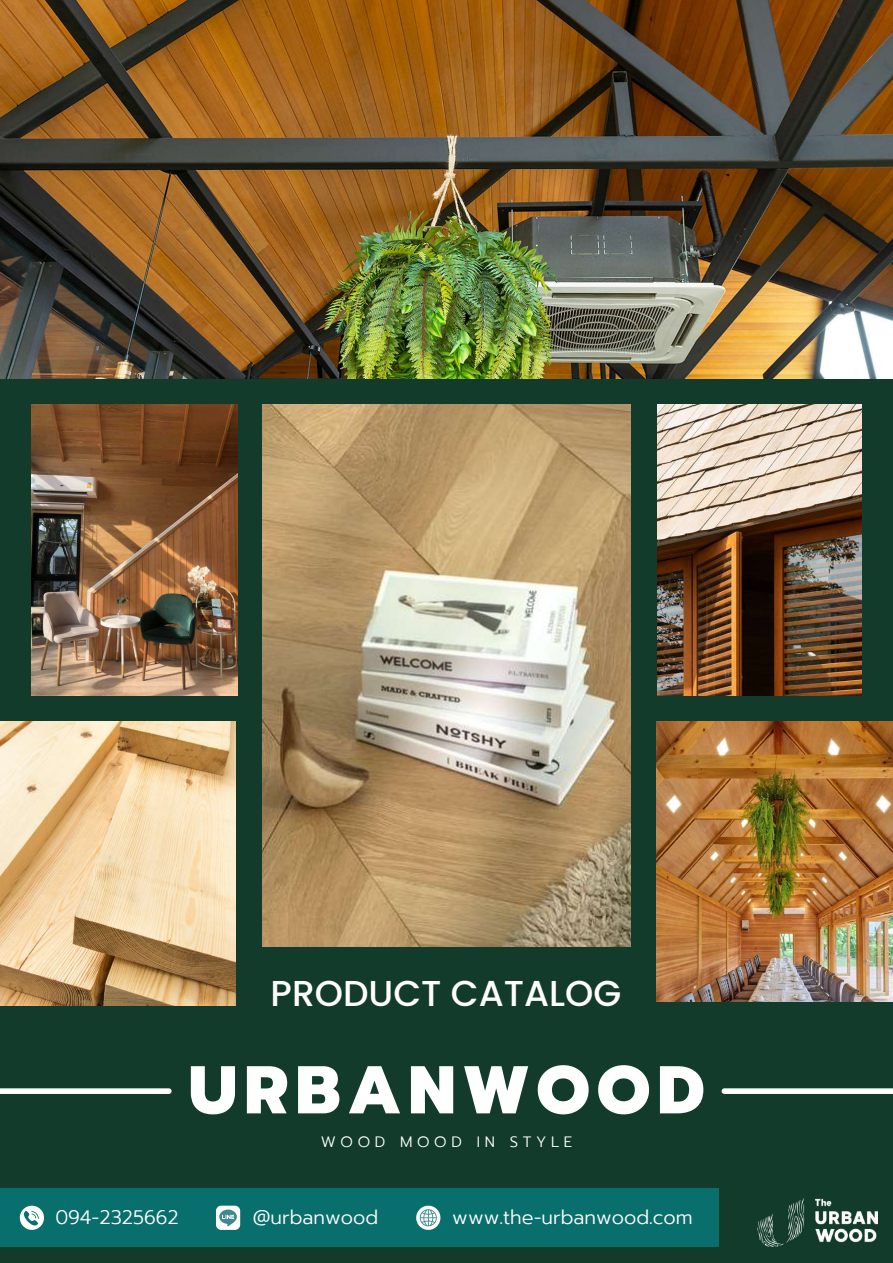
<style>
.page{position:relative;width:893px;height:1263px;background:#123b2b}
.page>*{position:absolute;margin:0;border:0;box-sizing:border-box;transform-origin:0 0}
.t1{font:800 67.5px "Prompt";letter-spacing:.1em;color:#fff}
.t2{font:500 36px "Poppins";color:#fff}
.t3{font:300 19.5px "Prompt";color:#fff}
.t4{font:300 15px "Prompt";letter-spacing:.305em;color:#fff}
</style>
<div class="page">
<div style="left:0;top:1088px;width:169px;height:6px;background:#fff"></div>
<div style="left:724px;top:1088px;width:169px;height:6px;background:#fff"></div>
<img style="left:32px;top:404px;width:205px;height:292px">
<img style="left:262px;top:404px;width:369px;height:542px">
<img style="left:0;top:0;width:893px;height:378px">
<img style="left:0;top:721px;width:236px;height:285px">
<img style="left:657px;top:404px;width:204px;height:292px">
<img style="left:656px;top:721px;width:237px;height:281px">
<div style="left:0;top:1188px;width:719px;height:58px;background:#096f6c"></div>
<svg style="left:20px;top:1206px;width:24px;height:24px"></svg>
<svg style="left:416px;top:1206px;width:24px;height:24px"></svg>
<div style="left:216px;top:1206px;width:24px;height:24px;background:#fff;border-radius:5px"></div>
<svg style="left:219px;top:1209px;width:18px;height:17px"></svg>
<img style="left:757px;top:1199px;width:120px;height:47px">
<h2 class="t2" style="left:271px;top:968px;width:352px">PRODUCT CATALOG</h2>
<h1 class="t1" style="left:188px;top:1040px;width:518px">URBANWOOD</h1>
<p class="t4" style="left:321px;top:1130px;width:253px">WOOD MOOD IN STYLE</p>
<p class="t3" style="left:55px;top:1202px;width:125px">094-2325662</p>
<p class="t3" style="left:253px;top:1202px;width:127px">@urbanwood</p>
<p class="t3" style="left:452px;top:1202px;width:242px">www.the-urbanwood.com</p>
</div>
